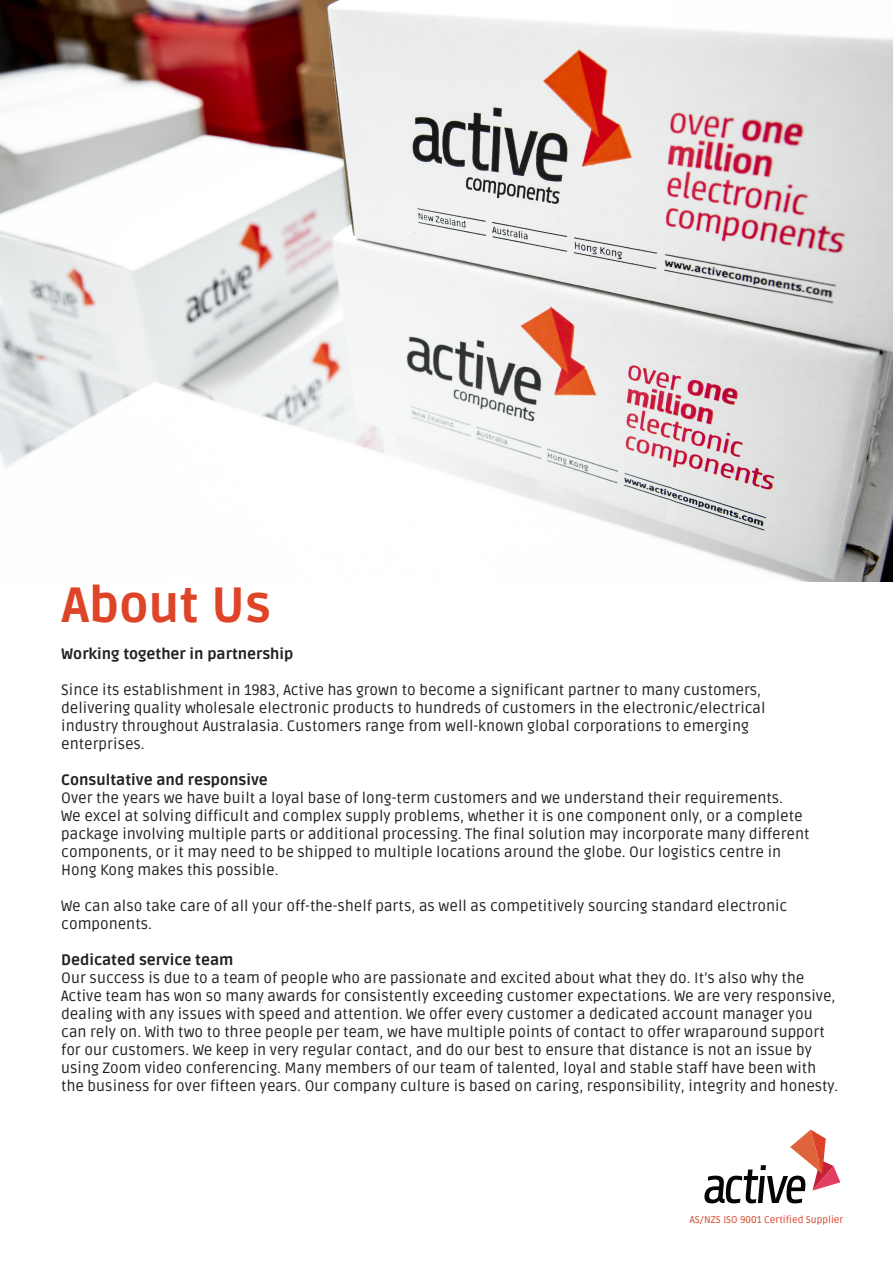
<style>
.page{position:relative;width:893px;height:1263px;background:#fff}
.page>*{position:absolute;margin:0;border:0;box-sizing:border-box;transform-origin:0 0}
.t1{font:800 49.35px "Ruda";color:#de4428}
.t2{font:15px/18px "Ruda";color:#231f20}
.t3{font:800 15px "Ruda";color:#231f20}
.t4{font:9.9px "Ruda";color:#d64327}
</style>
<div class="page">
<svg style="left:704px;top:1129px;width:136px;height:74px"></svg>
<img style="left:0;top:0;width:893px;height:581px">
<h1 class="t1" style="left:62px;top:571px;width:211px">About Us</h1>
<p class="t3" style="left:61px;top:643px;width:233px">Working together in partnership</p>
<p class="t2" style="left:61px;top:680px;width:706px">Since its establishment in 1983, Active has grown to become a significant partner to many customers, delivering quality wholesale electronic products to hundreds of customers in the electronic/electrical industry throughout Australasia. Customers range from well-known global corporations to emerging enterprises.</p>
<p class="t3" style="left:61px;top:769px;width:208px">Consultative and responsive</p>
<p class="t2" style="left:61px;top:788px;width:750px">Over the years we have built a loyal base of long-term customers and we understand their requirements.<br>We excel at solving difficult and complex supply problems, whether it is one component only, or a complete package involving multiple parts or additional processing. The final solution may incorporate many different components, or it may need to be shipped to multiple locations around the globe. Our logistics centre in Hong Kong makes this possible.</p>
<p class="t2" style="left:61px;top:896px;width:728px">We can also take care of all your off-the-shelf parts, as well as competitively sourcing standard electronic components.</p>
<p class="t3" style="left:61px;top:949px;width:174px">Dedicated service team</p>
<p class="t2" style="left:61px;top:968px;width:778px">Our success is due to a team of people who are passionate and excited about what they do. It’s also why the Active team has won so many awards for consistently exceeding customer expectations. We are very responsive, dealing with any issues with speed and attention. We offer every customer a dedicated account manager you can rely on. With two to three people per team, we have multiple points of contact to offer wraparound support for our customers. We keep in very regular contact, and do our best to ensure that distance is not an issue by using Zoom video conferencing. Many members of our team of talented, loyal and stable staff have been with the business for over fifteen years. Our company culture is based on caring, responsibility, integrity and honesty.</p>
<p class="t4" style="left:690px;top:1212px;width:155px">AS/NZS ISO 9001 Certified Supplier</p>
</div>
